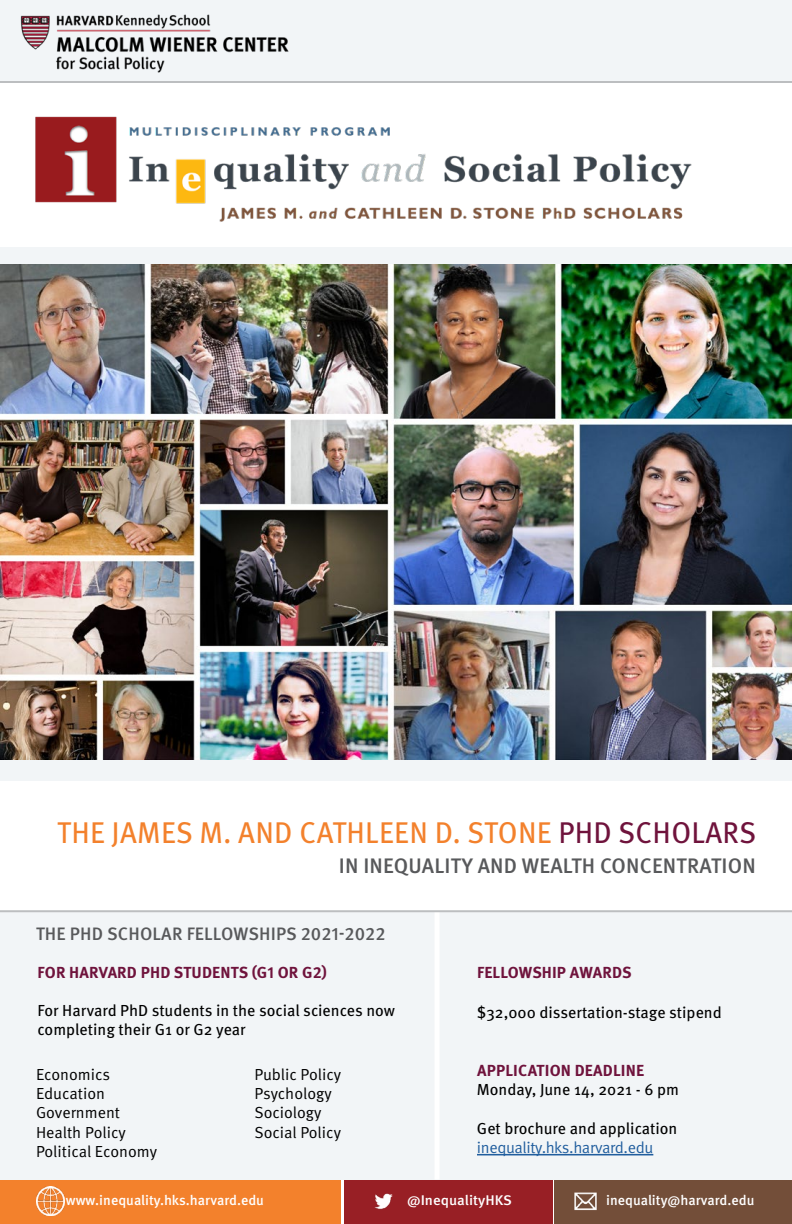
<style>
.page{position:relative;width:792px;height:1224px;background:#fff}
.page>*{position:absolute;margin:0;border:0;box-sizing:border-box;transform-origin:0 0}
.t1{font:30px "Meta Pro";letter-spacing:.01em;color:#f3812c}
.t2{font:500 21px "Meta Pro";letter-spacing:.01em;color:#58595b}
.t3{font:500 18px "Meta Pro";letter-spacing:.01em;color:#58595b}
.t4{font:16px/19.2px "Meta Pro";color:#000}
.t5{font:16px/19.2px "Meta Pro Norm";color:#000}
.t6{font:700 16px "Meta Pro";letter-spacing:.01em;color:#6f133c}
.t7{font:16px "Meta Pro Norm";letter-spacing:-.025em;color:#215e9e}
.t8{font:500 14px "Meta Pro";color:#fff}
.t9{font:500 14px "Meta Pro";color:#fff;scale:1.05 1}
.s1{color:#6f133c}
</style>
<div class="page">
<div style="left:554px;top:1179px;width:238px;height:45px;background:#734e39"></div>
<div style="left:344px;top:1179px;width:208px;height:45px;background:#981f25"></div>
<div style="left:0;top:1179px;width:341px;height:45px;background:#f3812c"></div>
<img style="left:374px;top:1193px;width:19px;height:17px">
<img style="left:574px;top:1192px;width:23px;height:19px">
<img style="left:36px;top:1187px;width:28px;height:29px">
<hr style="left:0;top:81px;width:792px;height:2px;background:#bcbec0">
<div style="left:0;top:912px;width:792px;height:268px;background:#f2f5f7"></div>
<div style="left:0;top:248px;width:792px;height:533px;background:#f2f5f7"></div>
<div style="left:0;top:0;width:792px;height:81px;background:#f2f5f7"></div>
<div style="left:435px;top:910px;width:5px;height:270px;background:#fff"></div>
<hr style="left:0;top:910px;width:792px;height:2px;background:#bcbec0">
<img style="left:20px;top:14px;width:269px;height:59px">
<img style="left:35px;top:116px;width:657px;height:106px">
<hr style="left:477px;top:1154px;width:176px;height:1px;background:#215e9e">
<img style="left:0;top:264px;width:792px;height:495px">
<h1 class="t1" style="left:57px;top:810px;width:701px">THE JAMES M. AND CATHLEEN D. STONE <span class="s1">PHD SCHOLARS</span></h1>
<h2 class="t2" style="left:339px;top:850px;width:419px">IN INEQUALITY AND WEALTH CONCENTRATION</h2>
<p class="t3" style="left:36px;top:920px;width:351px">THE PHD SCHOLAR FELLOWSHIPS 2021-2022</p>
<p class="t6" style="left:38px;top:960px;width:291px">FOR HARVARD PHD STUDENTS (G1 OR G2)</p>
<p class="t4" style="left:37px;top:1000px;width:359px">For Harvard PhD students in the social sciences now completing their G1 or G2 year</p>
<p class="t5" style="left:36px;top:1064px;width:123px">Economics<br>Education<br>Government<br>Health Policy<br>Political Economy</p>
<p class="t5" style="left:254px;top:1064px;width:88px">Public Policy<br>Psychology<br>Sociology<br>Social Policy</p>
<p class="t6" style="left:477px;top:960px;width:156px">FELLOWSHIP AWARDS</p>
<p class="t4" style="left:477px;top:1002px;width:246px">$32,000 dissertation-stage stipend</p>
<p class="t6" style="left:477px;top:1058px;width:169px">APPLICATION DEADLINE</p>
<p class="t4" style="left:477px;top:1079px;width:204px">Monday, June 14, 2021 - 6 pm</p>
<p class="t4" style="left:477px;top:1117px;width:202px">Get brochure and application</p>
<p class="t7" style="left:477px;top:1135px;width:178px">inequality.hks.harvard.edu</p>
<p class="t8" style="left:66px;top:1190px;width:200px">www.inequality.hks.harvard.edu</p>
<p class="t9" style="left:407px;top:1190px;width:101px">@InequalityHKS</p>
<p class="t8" style="left:606px;top:1190px;width:150px">inequality@harvard.edu</p>
</div>
